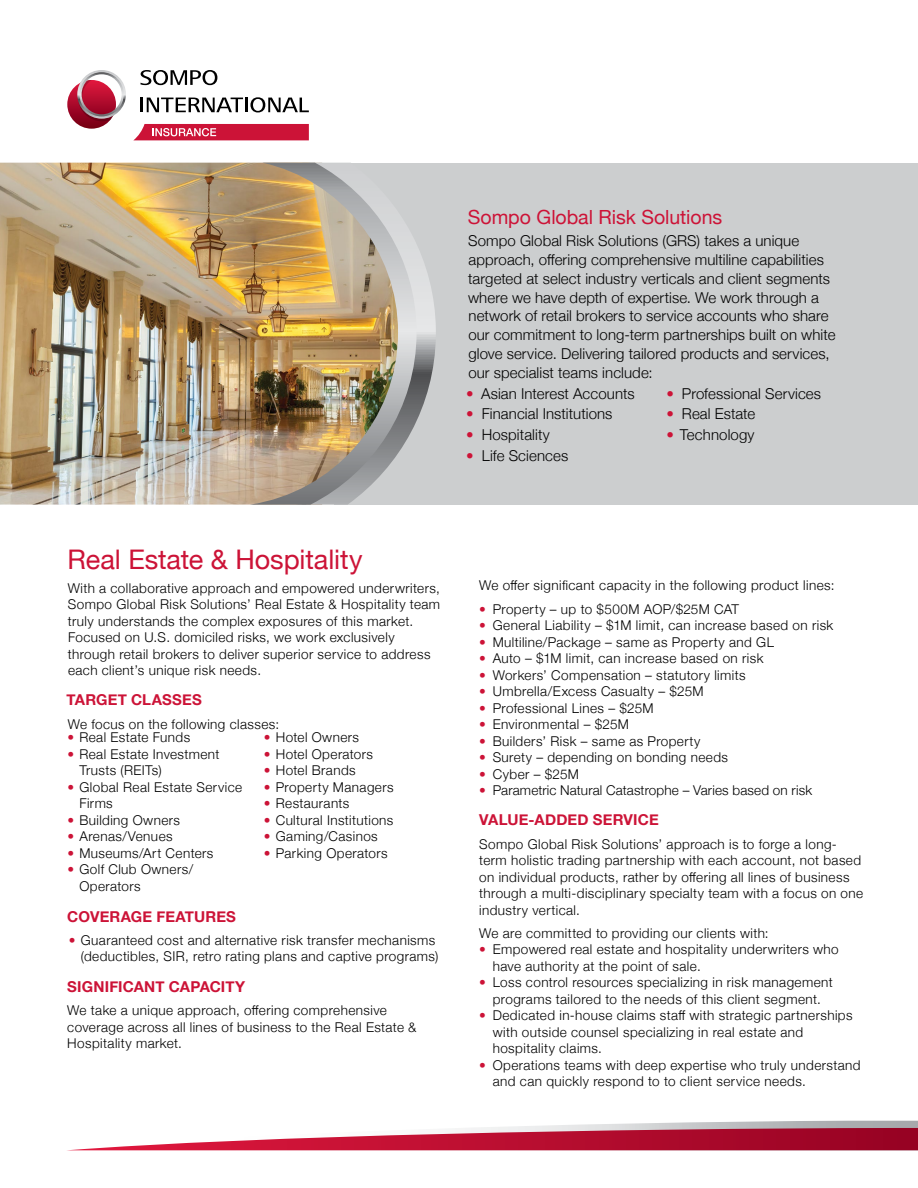
<style>
.page{position:relative;width:918px;height:1188px;background:#fff}
.page>*{position:absolute;margin:0;border:0;box-sizing:border-box;transform-origin:0 0}
.t1{font:27px "Helvetica Neue";letter-spacing:-.005em;color:#cc1337}
.t2{font:19.5px "Helvetica Neue";color:#cc1337}
.t3{font:300 15px/18.8px "Helvetica Neue";letter-spacing:.005em;color:#000}
.t4{font:700 15px "Helvetica Neue";letter-spacing:.01em;color:#cc1337}
.t5{font:300 13.5px/16.5px "Helvetica Neue";letter-spacing:.03em;color:#000}
.t6{font:300 13.5px "Helvetica Neue";letter-spacing:.01em;color:#000}
.s1{color:#cc1337}
</style>
<div class="page">
<div style="left:335px;top:163px;width:583px;height:342px;background:#cccecf"></div>
<img style="left:0;top:163px;width:250px;height:342px">
<svg style="left:417px;top:247px;width:19px;height:173px"></svg>
<img style="left:250px;top:163px;width:167px;height:342px">
<svg style="left:71px;top:1121px;width:847px;height:29px"></svg>
<svg style="left:140px;top:70px;width:77px;height:15px"></svg>
<hr style="left:245px;top:98px;width:3px;height:14px;background:#000">
<svg style="left:250px;top:97px;width:59px;height:15px"></svg>
<svg style="left:141px;top:98px;width:102px;height:14px"></svg>
<svg style="left:134px;top:124px;width:175px;height:16px;background:#d12e4e"></svg>
<svg style="left:67px;top:80px;width:49px;height:49px"></svg>
<svg style="left:77px;top:70px;width:49px;height:51px"></svg>
<h2 class="t2" style="left:468px;top:203px;width:256px">Sompo Global Risk Solutions</h2>
<p class="t3" style="left:468px;top:231px;width:369px">Sompo Global Risk Solutions (GRS) takes a unique approach, offering comprehensive multiline capabilities targeted at select industry verticals and client segments where we have depth of expertise. We work through a network of retail brokers to service accounts who share our commitment to long-term partnerships built on white glove service. Delivering tailored products and services, our specialist teams include:</p>
<p class="t3" style="left:466px;top:383px;width:170px"><span class="s1">•</span> Asian Interest Accounts</p>
<p class="t3" style="left:466px;top:404px;width:148px"><span class="s1">•</span> Financial Institutions</p>
<p class="t3" style="left:466px;top:425px;width:85px"><span class="s1">•</span> Hospitality</p>
<p class="t3" style="left:466px;top:445px;width:104px"><span class="s1">•</span> Life Sciences</p>
<p class="t3" style="left:666px;top:383px;width:156px"><span class="s1">•</span> Professional Services</p>
<p class="t3" style="left:666px;top:404px;width:90px"><span class="s1">•</span> Real Estate</p>
<p class="t3" style="left:666px;top:425px;width:90px"><span class="s1">•</span> Technology</p>
<h1 class="t1" style="left:68px;top:540px;width:296px">Real Estate &amp; Hospitality</h1>
<p class="t5" style="left:68px;top:579px;width:374px">With a collaborative approach and empowered underwriters, Sompo Global Risk Solutions’ Real Estate &amp; Hospitality team truly understands the complex exposures of this market.<br>Focused on U.S. domiciled risks, we work exclusively through retail brokers to deliver superior service to address each client’s unique risk needs.</p>
<p class="t4" style="left:67px;top:688px;width:137px">TARGET CLASSES</p>
<p class="t5" style="left:68px;top:715px;width:213px">We focus on the following classes:</p>
<p class="t5" style="left:67px;top:728px;width:124px"><span class="s1">•</span> Real Estate Funds</p>
<p class="t5" style="left:79px;top:745px;width:142px;text-indent:-12px"><span class="s1">•</span> Real Estate Investment<br>Trusts (REITs)</p>
<p class="t5" style="left:79px;top:778px;width:164px;text-indent:-12px"><span class="s1">•</span> Global Real Estate Service<br>Firms</p>
<p class="t5" style="left:67px;top:810px;width:114px"><span class="s1">•</span> Building Owners</p>
<p class="t5" style="left:67px;top:827px;width:107px"><span class="s1">•</span> Arenas/Venues</p>
<p class="t5" style="left:67px;top:843px;width:148px"><span class="s1">•</span> Museums/Art Centers</p>
<p class="t5" style="left:79px;top:860px;width:115px;text-indent:-12px"><span class="s1">•</span> Golf Club Owners/<br>Operators</p>
<p class="t5" style="left:264px;top:728px;width:97px"><span class="s1">•</span> Hotel Owners</p>
<p class="t5" style="left:264px;top:744px;width:111px"><span class="s1">•</span> Hotel Operators</p>
<p class="t5" style="left:264px;top:761px;width:93px"><span class="s1">•</span> Hotel Brands</p>
<p class="t5" style="left:264px;top:777px;width:131px"><span class="s1">•</span> Property Managers</p>
<p class="t5" style="left:264px;top:794px;width:87px"><span class="s1">•</span> Restaurants</p>
<p class="t5" style="left:264px;top:810px;width:131px"><span class="s1">•</span> Cultural Institutions</p>
<p class="t5" style="left:264px;top:827px;width:115px"><span class="s1">•</span> Gaming/Casinos</p>
<p class="t5" style="left:264px;top:843px;width:125px"><span class="s1">•</span> Parking Operators</p>
<p class="t4" style="left:67px;top:905px;width:170px">COVERAGE FEATURES</p>
<p class="t5" style="left:69px;top:931px;width:371px;text-align:right"><span class="s1">•</span> Guaranteed cost and alternative risk transfer mechanisms (deductibles, SIR, retro rating plans and captive programs)</p>
<p class="t4" style="left:67px;top:975px;width:180px">SIGNIFICANT CAPACITY</p>
<p class="t5" style="left:67px;top:1001px;width:351px">We take a unique approach, offering comprehensive coverage across all lines of business to the Real Estate &amp;<br>Hospitality market.</p>
<p class="t5" style="left:479px;top:576px;width:357px">We offer significant capacity in the following product lines:</p>
<p class="t5" style="left:479px;top:600px;width:261px"><span class="s1">•</span> Property – up to $500M AOP/$25M CAT</p>
<p class="t5" style="left:479px;top:616px;width:356px"><span class="s1">•</span> General Liability – $1M limit, can increase based on risk</p>
<p class="t5" style="left:479px;top:633px;width:296px"><span class="s1">•</span> Multiline/Package – same as Property and GL</p>
<p class="t5" style="left:479px;top:649px;width:286px"><span class="s1">•</span> Auto – $1M limit, can increase based on risk</p>
<p class="t5" style="left:479px;top:666px;width:268px"><span class="s1">•</span> Workers’ Compensation – statutory limits</p>
<p class="t5" style="left:479px;top:682px;width:226px"><span class="s1">•</span> Umbrella/Excess Casualty – $25M</p>
<p class="t5" style="left:479px;top:699px;width:176px"><span class="s1">•</span> Professional Lines – $25M</p>
<p class="t5" style="left:479px;top:715px;width:151px"><span class="s1">•</span> Environmental – $25M</p>
<p class="t5" style="left:479px;top:732px;width:223px"><span class="s1">•</span> Builders’ Risk – same as Property</p>
<p class="t5" style="left:479px;top:748px;width:250px"><span class="s1">•</span> Surety – depending on bonding needs</p>
<p class="t5" style="left:479px;top:765px;width:101px"><span class="s1">•</span> Cyber – $25M</p>
<p class="t6" style="left:479px;top:779px;width:334px"><span class="s1">•</span> Parametric Natural Catastrophe – Varies based on risk</p>
<p class="t4" style="left:479px;top:808px;width:181px">VALUE-ADDED SERVICE</p>
<p class="t5" style="left:479px;top:835px;width:385px">Sompo Global Risk Solutions’ approach is to forge a long&shy;term holistic trading partnership with each account, not based on individual products, rather by offering all lines of business through a multi-disciplinary specialty team with a focus on one industry vertical.</p>
<p class="t5" style="left:479px;top:924px;width:291px">We are committed to providing our clients with:</p>
<p class="t5" style="left:493px;top:940px;width:348px;text-indent:-14px"><span class="s1">•</span> Empowered real estate and hospitality underwriters who have authority at the point of sale.</p>
<p class="t5" style="left:479px;top:973px;width:355px;text-align:center"><span class="s1">•</span> Loss control resources specializing in risk management programs tailored to the needs of this client segment.</p>
<p class="t5" style="left:493px;top:1006px;width:361px;text-indent:-14px"><span class="s1">•</span> Dedicated in-house claims staff with strategic partnerships with outside counsel specializing in real estate and hospitality claims.</p>
<p class="t5" style="left:493px;top:1056px;width:369px;text-indent:-14px"><span class="s1">•</span> Operations teams with deep expertise who truly understand and can quickly respond to to client service needs.</p>
</div>
